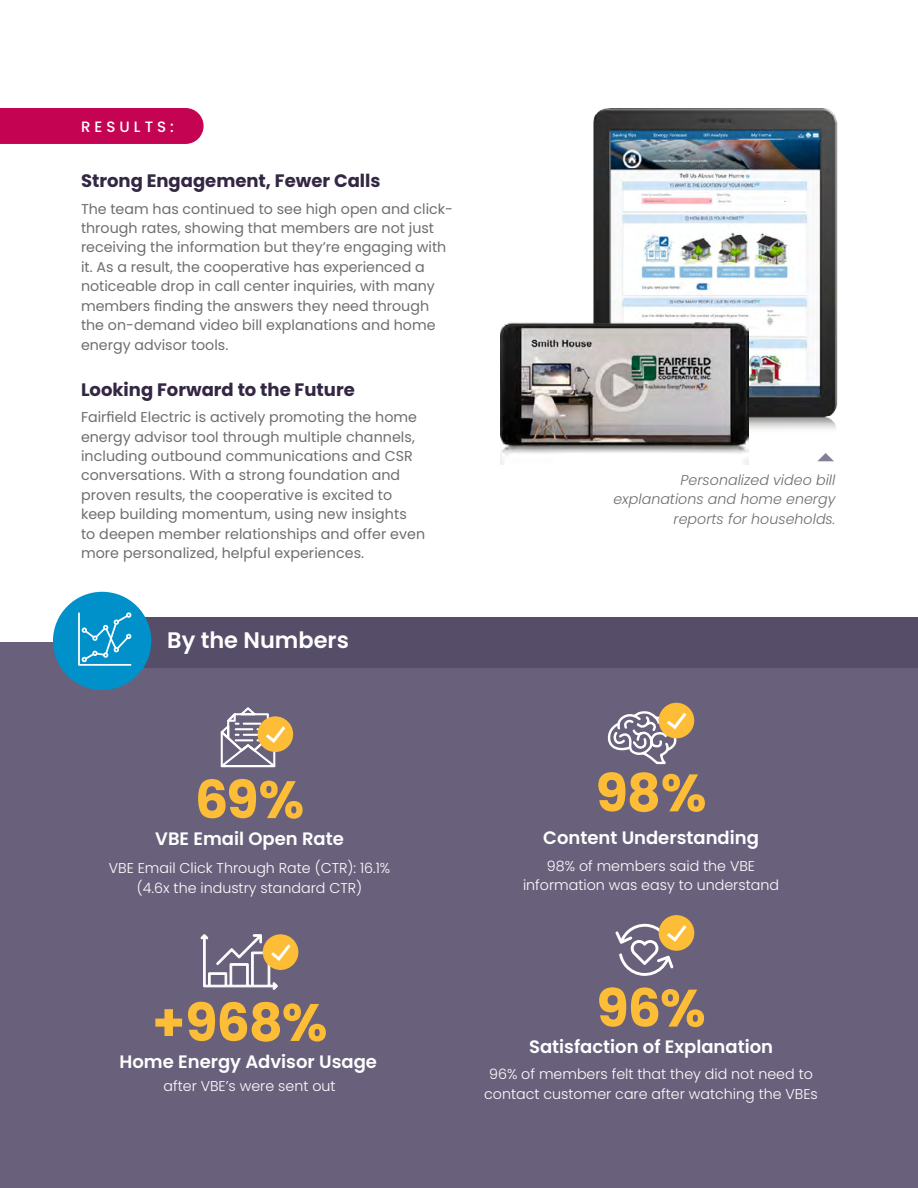
<style>
.page{position:relative;width:918px;height:1188px;background:#fff}
.page>*{position:absolute;margin:0;border:0;box-sizing:border-box;transform-origin:0 0}
.t1{font:700 52.5px "Poppins";letter-spacing:-.02em;color:#febd36}
.t2{font:600 22.5px "Poppins";color:#fff}
.t3{font:600 18px "Poppins";color:#fff}
.t4{font:700 18px "Poppins";color:#332743}
.t5{font:500 15px "Poppins";letter-spacing:.27em;color:#fff}
.t6{font:14.25px/19.5px "Poppins";color:#6d6e71}
.t7{font:300 14.25px/19.5px "Poppins";color:#fff;text-align:center}
.t8{font:italic 300 14.25px/19.5px "Poppins";color:#6d6e71;text-align:right}
</style>
<div class="page">
<div style="left:0;top:642px;width:918px;height:546px;background:#69617c"></div>
<div style="left:0;top:108px;width:204px;height:36px;background:#c40453"></div>
<div style="left:659px;top:915px;width:35px;height:36px;background:#febd36;border-radius:50%"></div>
<svg style="left:615px;top:922px;width:75px;height:54px"></svg>
<div style="left:263px;top:934px;width:35px;height:36px;background:#febd36;border-radius:50%"></div>
<svg style="left:200px;top:934px;width:94px;height:56px"></svg>
<div style="left:258px;top:716px;width:35px;height:36px;background:#febd36;border-radius:50%"></div>
<svg style="left:221px;top:707px;width:67px;height:60px"></svg>
<div style="left:659px;top:703px;width:35px;height:35px;background:#febd36;border-radius:50%"></div>
<svg style="left:608px;top:709px;width:81px;height:56px"></svg>
<svg style="left:818px;top:453px;width:16px;height:8px"></svg>
<div style="left:108px;top:617px;width:810px;height:50px;background:#564d68"></div>
<img style="left:593px;top:108px;width:245px;height:321px">
<img style="left:500px;top:322px;width:249px;height:143px">
<div style="left:53px;top:592px;width:98px;height:98px;background:#0090ca;border-radius:50%"></div>
<svg style="left:78px;top:612px;width:53px;height:54px"></svg>
<p class="t5" style="left:81px;top:118px;width:94px">RESULTS:</p>
<p class="t4" style="left:81px;top:171px;width:301px">Strong Engagement, Fewer Calls</p>
<p class="t6" style="left:81px;top:199px;width:374px">The team has continued to see high open and click&shy;through rates, showing that members are not just receiving the information but they’re engaging with it. As a result, the cooperative has experienced a noticeable drop in call center inquiries, with many members finding the answers they need through the on-demand video bill explanations and home energy advisor tools.</p>
<p class="t4" style="left:81px;top:379px;width:275px">Looking Forward to the Future</p>
<p class="t6" style="left:81px;top:407px;width:346px">Fairfield Electric is actively promoting the home energy advisor tool through multiple channels, including outbound communications and CSR conversations. With a strong foundation and proven results, the cooperative is excited to keep building momentum, using new insights<br>to deepen member relationships and offer even more personalized, helpful experiences.</p>
<h2 class="t2" style="left:167px;top:627px;width:183px">By the Numbers</h2>
<p class="t8" style="left:613px;top:470px;width:224px">Personalized video bill explanations and home energy reports for households.</p>
<h1 class="t1" style="left:195px;top:769px;width:111px">69%</h1>
<p class="t3" style="left:155px;top:828px;width:190px">VBE Email Open Rate</p>
<p class="t7" style="left:109px;top:859px;width:283px">VBE Email Click Through Rate (CTR): 16.1% (4.6x the industry standard CTR)</p>
<h1 class="t1" style="left:152px;top:992px;width:177px">+968%</h1>
<p class="t3" style="left:120px;top:1051px;width:259px">Home Energy Advisor Usage</p>
<p class="t7" style="left:164px;top:1076px;width:174px">after VBE’s were sent out</p>
<h1 class="t1" style="left:596px;top:763px;width:112px">98%</h1>
<p class="t3" style="left:543px;top:828px;width:217px">Content Understanding</p>
<p class="t7" style="left:523px;top:856px;width:258px">98% of members said the VBE information was easy to understand</p>
<h1 class="t1" style="left:596px;top:978px;width:111px">96%</h1>
<p class="t3" style="left:529px;top:1036px;width:246px">Satisfaction of Explanation</p>
<p class="t7" style="left:484px;top:1064px;width:335px">96% of members felt that they did not need to contact customer care after watching the VBEs</p>
</div>
